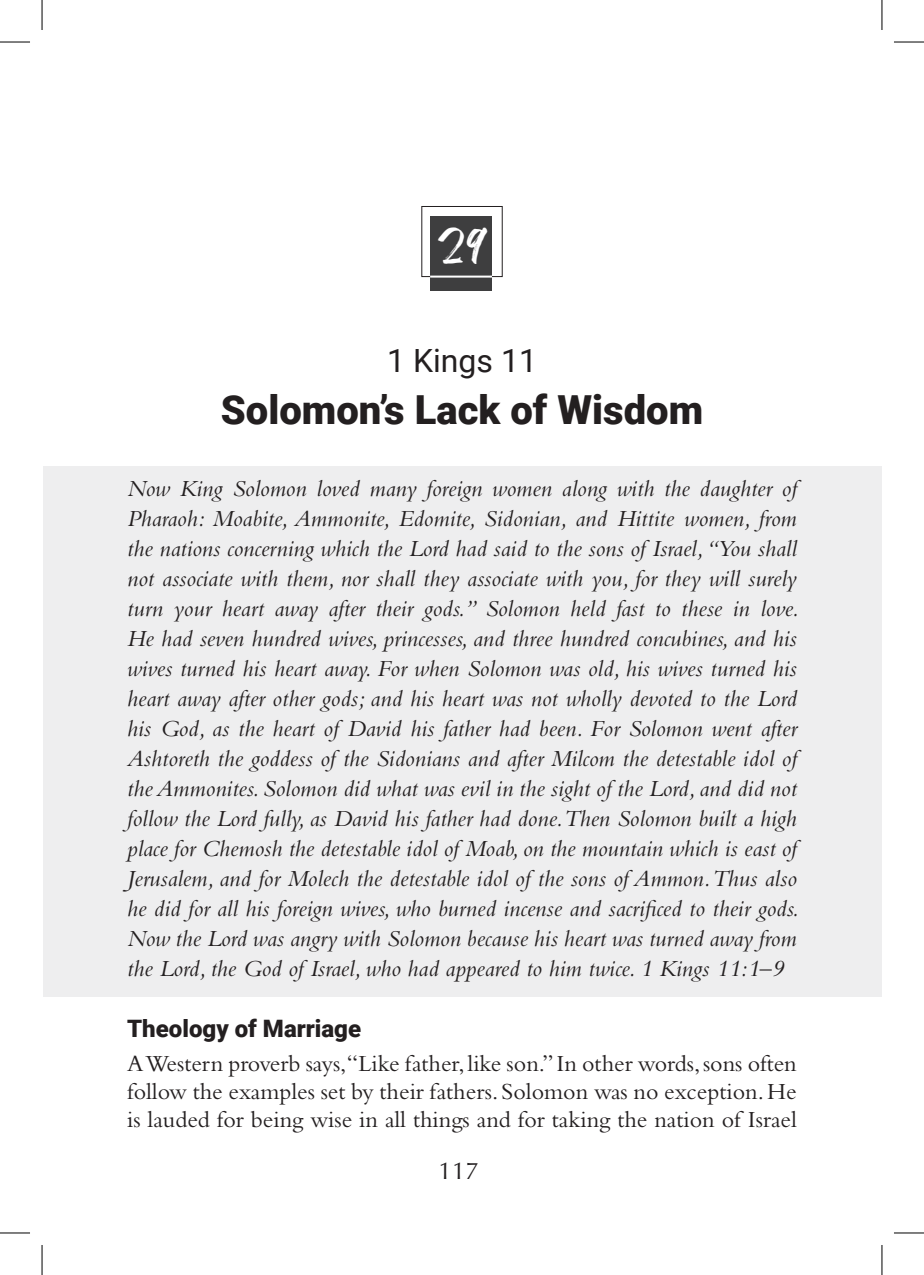
<style>
.page{position:relative;width:924px;height:1275px;background:#fff}
.page>*{position:absolute;margin:0;border:0;box-sizing:border-box;transform-origin:0 0}
.A{font:900 40px "Roboto";color:#231f20}
.ALIGHT{font:32px "Roboto";color:#231f20}
.Chapter_number{font:32px "Blackmud";color:#fff}
.t1{font:italic 24px/30px "Bembo Std";color:#231f20;text-align:justify}
.t2{font:24px/28px "Bembo Std";color:#231f20;text-align:justify}
.B{font:900 24px "Roboto";color:#231f20}
.t3{font:24px "Optima";color:#231f20}
</style>
<div class="page">
<div style="left:43px;top:466px;width:838px;height:530px;background:#eeeeef"></div>
<div style="left:430px;top:216px;width:61px;height:75px;background:#3e3e3f"></div>
<svg style="left:421px;top:206px;width:81px;height:71px"></svg>
<hr style="left:430px;top:276px;width:61px;height:2px;background:#fff">
<hr style="left:0;top:42px;width:30px;height:1px;background:#000">
<hr style="left:893px;top:42px;width:30px;height:1px;background:#000">
<hr style="left:0;top:1232px;width:30px;height:1px;background:#000">
<hr style="left:893px;top:1232px;width:30px;height:1px;background:#000">
<hr style="left:42px;top:0;width:1px;height:30px;background:#000">
<hr style="left:42px;top:1245px;width:1px;height:30px;background:#000">
<hr style="left:881px;top:0;width:1px;height:30px;background:#000">
<hr style="left:881px;top:1245px;width:1px;height:30px;background:#000">
<p class="Chapter_number" style="left:435px;top:234px;width:53px">29</p>
<p class="ALIGHT" style="left:387px;top:338px;width:151px">1 Kings 11</p>
<p class="A" style="left:221px;top:382px;width:483px">Solomon’s Lack of Wisdom</p>
<p class="t1" style="left:127px;top:472px;width:673px">Now King Solomon loved many foreign women along with the daughter of Pharaoh: Moabite, Ammonite, Edomite, Sidonian, and Hittite women, from the nations concerning which the Lord had said to the sons of Israel, “You shall not associate with them, nor shall they associate with you, for they will surely turn your heart away after their gods.” Solomon held fast to these in love.<br>He had seven hundred wives, princesses, and three hundred concubines, and his wives turned his heart away. For when Solomon was old, his wives turned his heart away after other gods; and his heart was not wholly devoted to the Lord his God, as the heart of David his father had been. For Solomon went after Ashtoreth the goddess of the Sidonians and after Milcom the detestable idol of the Ammonites. Solomon did what was evil in the sight of the Lord, and did not follow the Lord fully, as David his father had done. Then Solomon built a high place for Chemosh the detestable idol of Moab, on the mountain which is east of Jerusalem, and for Molech the detestable idol of the sons of Ammon. Thus also he did for all his foreign wives, who burned incense and sacrificed to their gods.<br>Now the Lord was angry with Solomon because his heart was turned away from the Lord, the God of Israel, who had appeared to him twice. 1 Kings 11:1–9</p>
<p class="B" style="left:127px;top:1012px;width:235px">Theology of Marriage</p>
<p class="t2" style="left:127px;top:1049px;width:670px">A Western proverb says,“Like father, like son.” In other words, sons often follow the examples set by their fathers. Solomon was no exception. He is lauded for being wise in all things and for taking the nation of Israel</p>
<p class="t3" style="left:438px;top:1157px;width:42px">117</p>
</div>
